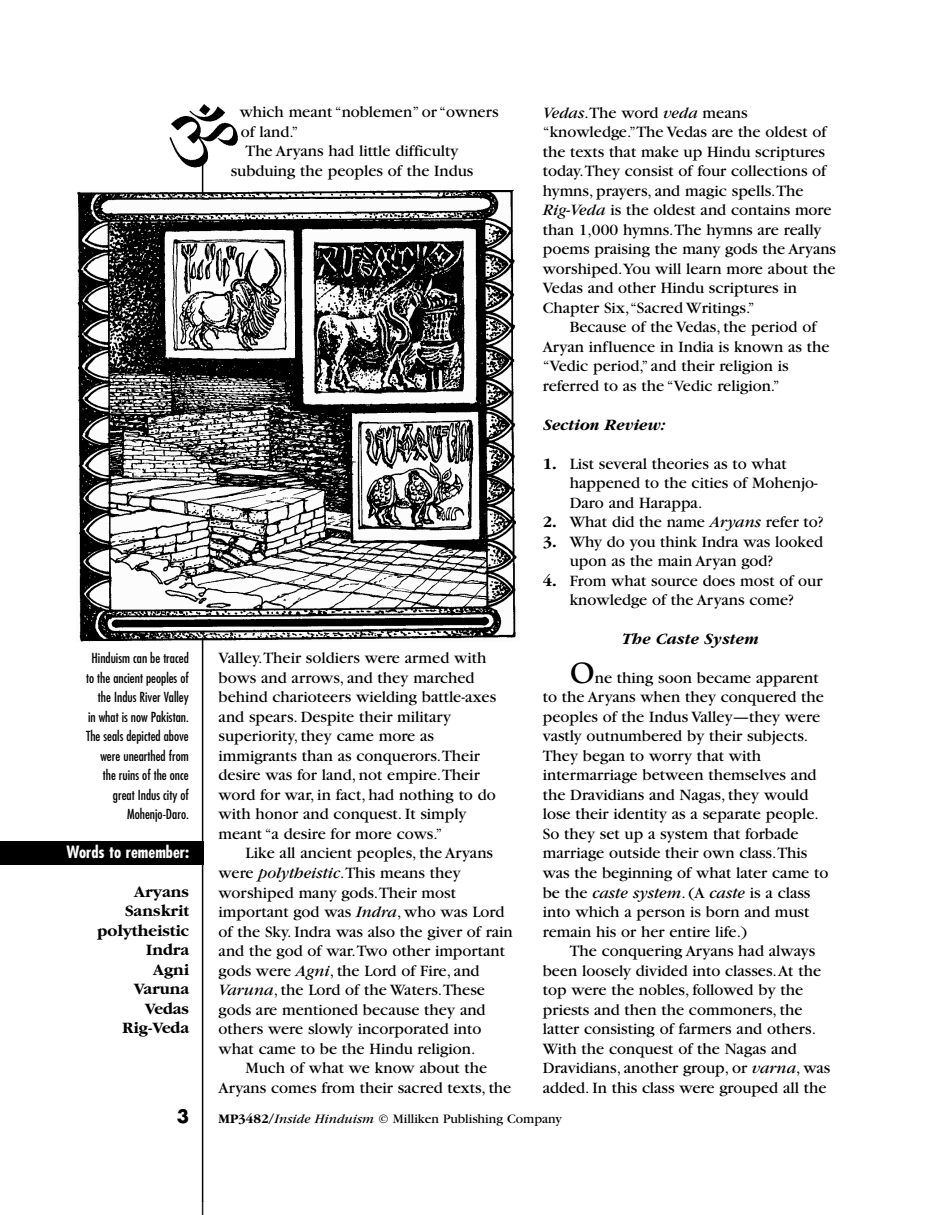
<style>
.page{position:relative;width:932px;height:1215px;background:#fff}
.page>*{position:absolute;margin:0;border:0;box-sizing:border-box;transform-origin:0 0}
.t1{font:700 18px "Futura";color:#000}
.t2{font:16.5px/19.5px "Garamond";color:#000}
.t3{font:700 16.5px/19.5px "Garamond";color:#000;text-align:right}
.t4{font:italic 700 16.5px "Garamond";color:#000}
.t5{font:700 condensed 16.5px "Futura";color:#fcfcfc}
.t6{font:condensed 13.5px/19.5px "Futura";color:#000;text-align:right}
.t7{font:13.5px "Garamond";color:#000}
.s1{font-style:italic}
.s2{font-weight:700}
.s3{font-family:"Trajan";font-weight:700;font-size:27px}
</style>
<div class="page">
<div style="left:0;top:841px;width:203px;height:24px;background:#000"></div>
<img style="left:169px;top:104px;width:69px;height:67px">
<img style="left:77px;top:190px;width:440px;height:451px">
<hr style="left:202px;top:637px;width:1px;height:564px;background:#000">
<hr style="left:202px;top:159px;width:1px;height:37px;background:#000">
<svg style="left:202px;top:1201px;width:1px;height:14px"></svg>
<p class="t2" style="left:240px;top:103px;width:260px">which meant “noblemen” or “owners</p>
<p class="t2" style="left:241px;top:122px;width:59px">of land.”</p>
<p class="t2" style="left:245px;top:142px;width:214px">The Aryans had little difficulty</p>
<p class="t2" style="left:231px;top:161px;width:244px">subduing the peoples of the Indus</p>
<p class="t6" style="left:86px;top:648px;width:104px">Hinduism can be traced to the ancient peoples of the Indus River Valley<br>in what is now Pakistan.<br>The seals depicted above were unearthed from the ruins of the once great Indus city of<br>Mohenjo-Daro.</p>
<p class="t5" style="left:66px;top:841px;width:124px">Words to remember:</p>
<p class="t3" style="left:97px;top:882px;width:94px">Aryans<br>Sanskrit polytheistic<br>Indra<br>Agni<br>Varuna<br>Vedas<br>Rig-Veda</p>
<p class="t2" style="left:218px;top:649px;width:279px">Valley.Their soldiers were armed with bows and arrows, and they marched behind charioteers wielding battle-axes and spears. Despite their military superiority, they came more as immigrants than as conquerors.Their desire was for land, not empire.Their word for war, in fact, had nothing to do with honor and conquest. It simply meant “a desire for more cows.”</p>
<p class="t2" style="left:245px;top:844px;width:249px">Like all ancient peoples, the Aryans</p>
<p class="t2" style="left:218px;top:863px;width:244px">were <span class="s1">polytheistic</span>.This means they</p>
<p class="t2" style="left:219px;top:883px;width:239px">worshiped many gods.Their most</p>
<p class="t2" style="left:219px;top:902px;width:287px">important god was <span class="s1">Indra</span>, who was Lord</p>
<p class="t2" style="left:219px;top:922px;width:295px">of the Sky. Indra was also the giver of rain</p>
<p class="t2" style="left:219px;top:941px;width:288px">and the god of war.Two other important</p>
<p class="t2" style="left:219px;top:961px;width:262px">gods were <span class="s1">Agni</span>, the Lord of Fire, and</p>
<p class="t2" style="left:218px;top:980px;width:268px"><span class="s1">Varuna</span>, the Lord of the Waters.These</p>
<p class="t2" style="left:218px;top:1000px;width:268px">gods are mentioned because they and</p>
<p class="t2" style="left:218px;top:1019px;width:264px">others were slowly incorporated into</p>
<p class="t2" style="left:218px;top:1039px;width:258px">what came to be the Hindu religion.</p>
<p class="t2" style="left:245px;top:1058px;width:243px">Much of what we know about the</p>
<p class="t2" style="left:218px;top:1078px;width:294px">Aryans comes from their sacred texts, the</p>
<p class="t2" style="left:542px;top:103px;width:295px"><span class="s1">Vedas</span>.The word <span class="s1">veda</span> means “knowledge.”The Vedas are the oldest of the texts that make up Hindu scriptures today.They consist of four collections of hymns, prayers, and magic spells.The <span class="s1">Rig-Veda</span> is the oldest and contains more than 1,000 hymns.The hymns are really poems praising the many gods the Aryans worshiped.You will learn more about the Vedas and other Hindu scriptures in Chapter Six,“Sacred Writings.”</p>
<p class="t2" style="left:542px;top:317px;width:288px;text-indent:27px">Because of the Vedas, the period of Aryan influence in India is known as the “Vedic period,” and their religion is referred to as the “Vedic religion.”</p>
<p class="t4" style="left:542px;top:415px;width:123px">Section Review:</p>
<p class="t2" style="left:569px;top:454px;width:249px;text-indent:-27px"><span class="s2">1.</span> List several theories as to what happened to the cities of Mohenjo-<br>Daro and Harappa.</p>
<p class="t2" style="left:542px;top:512px;width:282px"><span class="s2">2.</span> What did the name <span class="s1">Aryans</span> refer to?</p>
<p class="t2" style="left:569px;top:532px;width:255px;text-indent:-27px"><span class="s2">3.</span> Why do you think Indra was looked upon as the main Aryan god?</p>
<p class="t2" style="left:542px;top:571px;width:281px;text-align:center"><span class="s2">4.</span> From what source does most of our knowledge of the Aryans come?</p>
<p class="t4" style="left:621px;top:630px;width:138px">The Caste System</p>
<p class="t2" style="left:542px;top:668px;width:287px;text-indent:27px"><span class="s3">O</span>ne thing soon became apparent to the Aryans when they conquered the peoples of the Indus Valley—they were vastly outnumbered by their subjects.<br>They began to worry that with intermarriage between themselves and the Dravidians and Nagas, they would lose their identity as a separate people.<br>So they set up a system that forbade marriage outside their own class.This was the beginning of what later came to be the <span class="s1">caste system</span>. (A <span class="s1">caste</span> is a class into which a person is born and must remain his or her entire life.)</p>
<p class="t2" style="left:542px;top:941px;width:289px;text-indent:27px">The conquering Aryans had always been loosely divided into classes.At the top were the nobles, followed by the priests and then the commoners, the latter consisting of farmers and others.<br>With the conquest of the Nagas and Dravidians, another group, or <span class="s1">varna</span>, was added. In this class were grouped all the</p>
<p class="t1" style="left:177px;top:1104px;width:14px">3</p>
<p class="t7" style="left:218px;top:1112px;width:345px"><span class="s2">MP3482/</span><span class="s1">Inside Hinduism</span> © Milliken Publishing Company</p>
</div>
